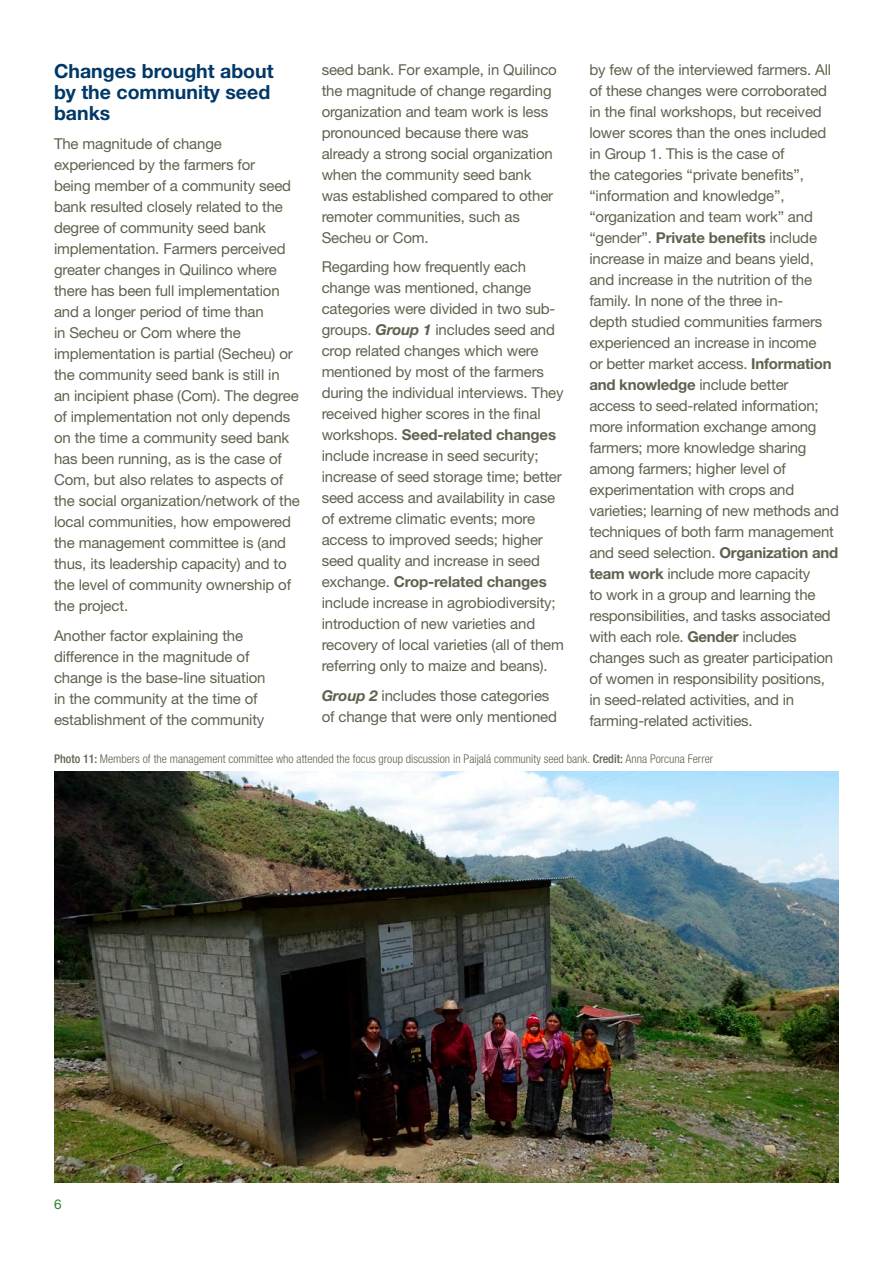
<style>
.page{position:relative;width:893px;height:1263px;background:#fff}
.page>*{position:absolute;margin:0;border:0;box-sizing:border-box;transform-origin:0 0}
.t1{font:700 19.5px/21px "Helvetica Neue LT Std";color:#003868}
.t2{font:15px/21px "Helvetica Neue LT Std";letter-spacing:-.01em;color:#62614f}
.t3{font:13.5px "Helvetica Neue LT Std";color:#2e7f2b}
.t4{font:300 condensed 12px "Helvetica Neue LT Std";color:#62614f}
.s1{font-weight:700;font-style:italic}
.s2{font-weight:700}
.s3{font-weight:500}
</style>
<div class="page">
<img style="left:54px;top:771px;width:785px;height:411px">
<h1 class="t1" style="left:54px;top:60px;width:221px">Changes brought about by the community seed banks</h1>
<p class="t2" style="left:54px;top:133px;width:247px">The magnitude of change experienced by the farmers for<br>being member of a community seed bank resulted closely related to the degree of community seed bank implementation. Farmers perceived greater changes in Quilinco where there has been full implementation and a longer period of time than<br>in Secheu or Com where the implementation is partial (Secheu) or the community seed bank is still in<br>an incipient phase (Com). The degree of implementation not only depends on the time a community seed bank has been running, as is the case of<br>Com, but also relates to aspects of the social organization/network of the local communities, how empowered the management committee is (and thus, its leadership capacity) and to the level of community ownership of the project.</p>
<p class="t2" style="left:54px;top:625px;width:213px">Another factor explaining the difference in the magnitude of change is the base-line situation in the community at the time of establishment of the community</p>
<p class="t2" style="left:322px;top:58px;width:237px">seed bank. For example, in Quilinco the magnitude of change regarding organization and team work is less pronounced because there was already a strong social organization when the community seed bank was established compared to other remoter communities, such as<br>Secheu or Com.</p>
<p class="t2" style="left:322px;top:256px;width:244px">Regarding how frequently each change was mentioned, change categories were divided in two sub&shy;groups. <span class="s1">Group 1</span> includes seed and crop related changes which were mentioned by most of the farmers during the individual interviews. They received higher scores in the final workshops. <span class="s2">Seed-related changes </span>include increase in seed security; increase of seed storage time; better seed access and availability in case of extreme climatic events; more access to improved seeds; higher seed quality and increase in seed exchange. <span class="s2">Crop-related changes </span>include increase in agrobiodiversity; introduction of new varieties and recovery of local varieties (all of them referring only to maize and beans).</p>
<p class="t2" style="left:322px;top:684px;width:237px"><span class="s1">Group 2</span> includes those categories of change that were only mentioned</p>
<p class="t2" style="left:589px;top:58px;width:251px">by few of the interviewed farmers. All of these changes were corroborated in the final workshops, but received lower scores than the ones included in Group 1. This is the case of<br>the categories “private benefits”, “information and knowledge”, “organization and team work” and “gender”. <span class="s2">Private benefits</span> include increase in maize and beans yield, and increase in the nutrition of the family. In none of the three in-<br>depth studied communities farmers experienced an increase in income<br>or better market access. <span class="s2">Information and knowledge</span> include better<br>access to seed-related information; more information exchange among farmers; more knowledge sharing among farmers; higher level of experimentation with crops and varieties; learning of new methods and techniques of both farm management and seed selection. <span class="s2">Organization and team work</span> include more capacity<br>to work in a group and learning the responsibilities, and tasks associated with each role. <span class="s2">Gender</span> includes changes such as greater participation of women in responsibility positions, in seed-related activities, and in farming-related activities.</p>
<p class="t4" style="left:54px;top:751px;width:661px"><span class="s3">Photo 11:</span> Members of the management committee who attended the focus group discussion in Paijalá community seed bank. <span class="s3">Credit:</span> Anna Porcuna Ferrer</p>
<p class="t3" style="left:54px;top:1196px;width:9px">6</p>
</div>
